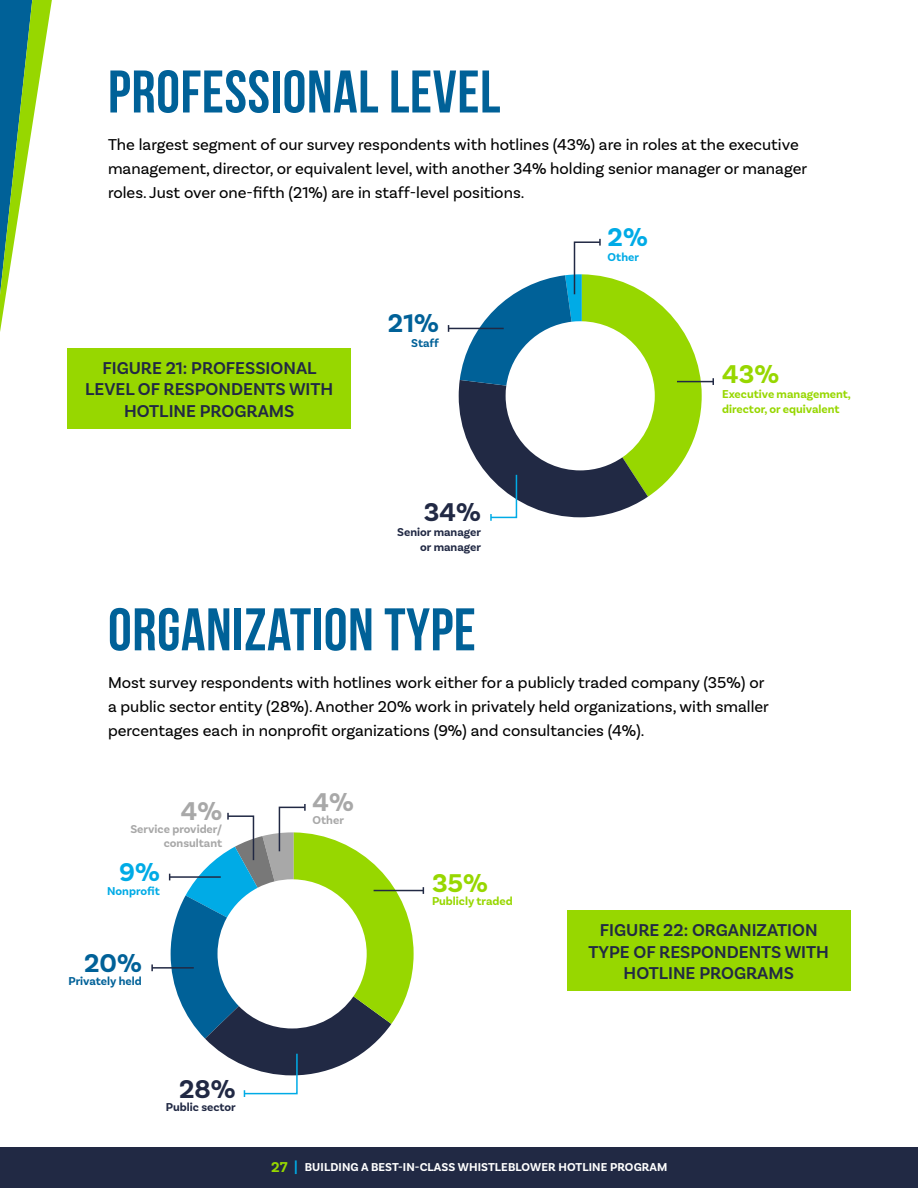
<style>
.page{position:relative;width:918px;height:1188px;background:#fff}
.page>*{position:absolute;margin:0;border:0;box-sizing:border-box;transform-origin:0 0}
.t1{font:700 60px "Bebas Neue";letter-spacing:.01em;color:#006198}
.t2{font:700 27px "Basic Sans";color:#97d700}
.t3{font:700 27px "Basic Sans";color:#212944}
.t4{font:700 27px "Basic Sans";color:#006198}
.t5{font:700 27px "Basic Sans";color:#00abe6}
.t6{font:700 27px "Basic Sans";color:#a8a8a8}
.t7{font:600 18px/21.6px "Basic Sans";color:#212944;text-align:center}
.t8{font:16.5px/24px "Basic Sans";color:#000}
.t9{font:700 12px/15px "Basic Sans";color:#97d700}
.t10{font:700 12px "Basic Sans";letter-spacing:.01em;color:#fff}
.t11{font:700 12px/15px "Basic Sans";color:#212944;text-align:right}
.t12{font:700 12px/13.5px "Basic Sans";color:#a8a8a8;text-align:right}
.t13{font:700 12px "Basic Sans";color:#006198}
.t14{font:700 12px "Basic Sans";color:#00abe6}
.s1{font-size:15px;color:#97d700}
.s2{font-size:15px;color:#00abe6}
</style>
<div class="page">
<div style="left:0;top:1148px;width:918px;height:40px;background:#212944"></div>
<svg style="left:0;top:0;width:52px;height:332px"></svg>
<div style="left:68px;top:348px;width:283px;height:81px;background:#97d700"></div>
<div style="left:567px;top:910px;width:283px;height:81px;background:#97d700"></div>
<hr style="left:677px;top:381px;width:36px;height:1px;background:#212944">
<svg style="left:459px;top:239px;width:243px;height:282px"></svg>
<hr style="left:449px;top:328px;width:55px;height:1px;background:#212944">
<hr style="left:374px;top:890px;width:49px;height:1px;background:#212944">
<hr style="left:152px;top:967px;width:42px;height:2px;background:#212944">
<svg style="left:151px;top:964px;width:2px;height:7px"></svg>
<svg style="left:169px;top:804px;width:245px;height:293px"></svg>
<h1 class="t1" style="left:108px;top:59px;width:394px">PROFESSIONAL LEVEL</h1>
<p class="t8" style="left:108px;top:132px;width:701px">The largest segment of our survey respondents with hotlines (43%) are in roles at the executive management, director, or equivalent level, with another 34% holding senior manager or manager roles. Just over one-fifth (21%) are in staff-level positions.</p>
<p class="t7" style="left:85px;top:357px;width:250px">FIGURE 21: PROFESSIONAL<br>LEVEL OF RESPONDENTS WITH<br>HOTLINE PROGRAMS</p>
<h2 class="t4" style="left:388px;top:307px;width:52px">21%</h2>
<p class="t13" style="left:411px;top:336px;width:29px">Staff</p>
<h2 class="t3" style="left:424px;top:496px;width:58px">34%</h2>
<p class="t11" style="left:397px;top:525px;width:85px">Senior manager or manager</p>
<h2 class="t5" style="left:608px;top:220px;width:42px">2%</h2>
<p class="t14" style="left:608px;top:249px;width:33px">Other</p>
<h2 class="t2" style="left:722px;top:358px;width:58px">43%</h2>
<p class="t9" style="left:722px;top:387px;width:130px">Executive management, director, or equivalent</p>
<h1 class="t1" style="left:108px;top:597px;width:369px">ORGANIZATION TYPE</h1>
<p class="t8" style="left:108px;top:670px;width:662px">Most survey respondents with hotlines work either for a publicly traded company (35%) or a public sector entity (28%). Another 20% work in privately held organizations, with smaller percentages each in nonprofit organizations (9%) and consultancies (4%).</p>
<h2 class="t6" style="left:181px;top:794px;width:43px">4%</h2>
<p class="t12" style="left:130px;top:823px;width:93px">Service provider/ consultant</p>
<h2 class="t5" style="left:119px;top:856px;width:42px">9%</h2>
<p class="t14" style="left:107px;top:883px;width:54px">Nonprofit</p>
<h2 class="t4" style="left:84px;top:946px;width:59px">20%</h2>
<p class="t13" style="left:68px;top:974px;width:75px">Privately held</p>
<h2 class="t6" style="left:313px;top:786px;width:43px">4%</h2>
<p class="t12" style="left:313px;top:814px;width:33px">Other</p>
<h2 class="t2" style="left:432px;top:867px;width:57px">35%</h2>
<p class="t9" style="left:432px;top:894px;width:82px">Publicly traded</p>
<p class="t7" style="left:588px;top:919px;width:242px">FIGURE 22: ORGANIZATION<br>TYPE OF RESPONDENTS WITH<br>HOTLINE PROGRAMS</p>
<h2 class="t3" style="left:179px;top:1072px;width:58px">28%</h2>
<p class="t11" style="left:166px;top:1100px;width:71px">Public sector</p>
<p class="t10" style="left:271px;top:1160px;width:398px"><span class="s1">27</span> <span class="s2">|</span> BUILDING A BEST-IN-CLASS WHISTLEBLOWER HOTLINE PROGRAM</p>
</div>
